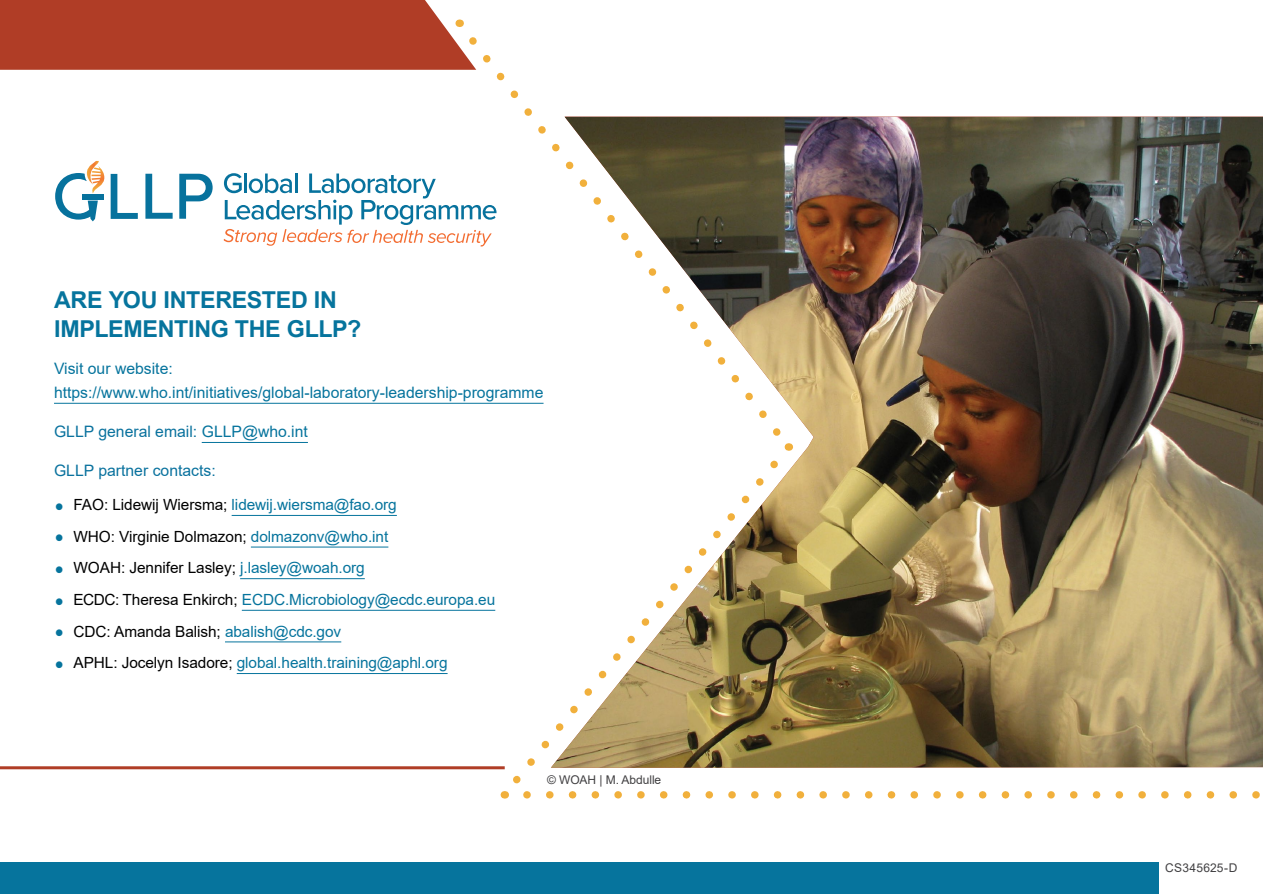
<style>
.page{position:relative;width:1263px;height:894px;background:#fff}
.page>*{position:absolute;margin:0;border:0;box-sizing:border-box;transform-origin:0 0}
.H2_Arial_16_pt_Teal{font:700 23.25px/28.5px "Arial";letter-spacing:-.01em;color:#06749d}
.P_Arial_10_5_Pt_reg_Ex_Sp_c___Ls_Sp{font:15.75px "Arial";color:#06749d}
.P_Arial_10_5_Pt_reg__125_Ex_Sp_c___Ls_Sp{font:15.75px "Arial";color:#0a729e}
.P_Arial_10_5_Pt_reg__125_Ex_Sp_c___Ls_Sp-2{font:15.75px "Arial";color:#06749d}
.t1{font:15.3px "Arial";letter-spacing:-.005em;color:#06749d}
.t2{font:15.3px "Arial";letter-spacing:-.005em;color:#000}
.t3{font:12px "Arial";letter-spacing:-.005em;color:#414042}
.t4{font:12px "Arial";letter-spacing:.02em;color:#414042}
.s1{color:#06749d}
.s2{color:#000}
</style>
<div class="page">
<div style="left:0;top:861px;width:1158px;height:32px;background:#06749d"></div>
<svg style="left:501px;top:740px;width:283px;height:56px"></svg>
<svg style="left:527px;top:790px;width:733px;height:8px"></svg>
<div style="left:0;top:0;width:476px;height:70px;background:#b03d26"></div>
<hr style="left:0;top:766px;width:505px;height:3px;background:#b03d26">
<hr style="left:54px;top:403px;width:489px;height:1px;background:#06749d">
<hr style="left:202px;top:442px;width:106px;height:1px;background:#06749d">
<hr style="left:232px;top:515px;width:165px;height:1px;background:#06749d">
<hr style="left:251px;top:546px;width:137px;height:1px;background:#06749d">
<hr style="left:240px;top:578px;width:125px;height:1px;background:#06749d">
<hr style="left:242px;top:609px;width:253px;height:1px;background:#06749d">
<hr style="left:225px;top:641px;width:116px;height:1px;background:#06749d">
<hr style="left:237px;top:673px;width:210px;height:1px;background:#06749d">
<svg style="left:111px;top:174px;width:27px;height:45px"></svg>
<svg style="left:145px;top:174px;width:28px;height:45px"></svg>
<svg style="left:179px;top:174px;width:34px;height:45px"></svg>
<svg style="left:55px;top:161px;width:50px;height:60px"></svg>
<svg style="left:223px;top:173px;width:273px;height:73px"></svg>
<img style="left:551px;top:117px;width:712px;height:650px">
<h2 class="H2_Arial_16_pt_Teal" style="left:54px;top:286px;width:309px">ARE YOU INTERESTED IN<br>IMPLEMENTING THE GLLP?</h2>
<p class="P_Arial_10_5_Pt_reg__125_Ex_Sp_c___Ls_Sp-2" style="left:54px;top:357px;width:120px">Visit our website:</p>
<p class="P_Arial_10_5_Pt_reg_Ex_Sp_c___Ls_Sp" style="left:54px;top:381px;width:491px">https://www.who.int/initiatives/global-laboratory-leadership-programme</p>
<p class="P_Arial_10_5_Pt_reg__125_Ex_Sp_c___Ls_Sp" style="left:54px;top:420px;width:255px">GLLP general email: <span class="s1">GLLP@who.int</span></p>
<p class="P_Arial_10_5_Pt_reg__125_Ex_Sp_c___Ls_Sp" style="left:54px;top:460px;width:163px">GLLP partner contacts:</p>
<p class="t1" style="left:74px;top:494px;width:325px"><span class="s2">FAO: Lidewij Wiersma;</span> lidewij.wiersma@fao.org</p>
<p class="t2" style="left:74px;top:525px;width:316px">WHO: Virginie Dolmazon; <span class="s1">dolmazonv@who.int</span></p>
<p class="t2" style="left:74px;top:557px;width:293px">WOAH: Jennifer Lasley; <span class="s1">j.lasley@woah.org</span></p>
<p class="t1" style="left:74px;top:589px;width:423px"><span class="s2">ECDC: Theresa Enkirch;</span> ECDC.Microbiology@ecdc.europa.eu</p>
<p class="t2" style="left:74px;top:620px;width:269px">CDC: Amanda Balish; <span class="s1">abalish@cdc.gov</span></p>
<p class="t1" style="left:74px;top:652px;width:375px"><span class="s2">APHL: Jocelyn Isadore;</span> global.health.training@aphl.org</p>
<p class="t3" style="left:547px;top:770px;width:116px">© WOAH | M. Abdulle</p>
<p class="t4" style="left:1165px;top:858px;width:74px">CS345625-D</p>
</div>
